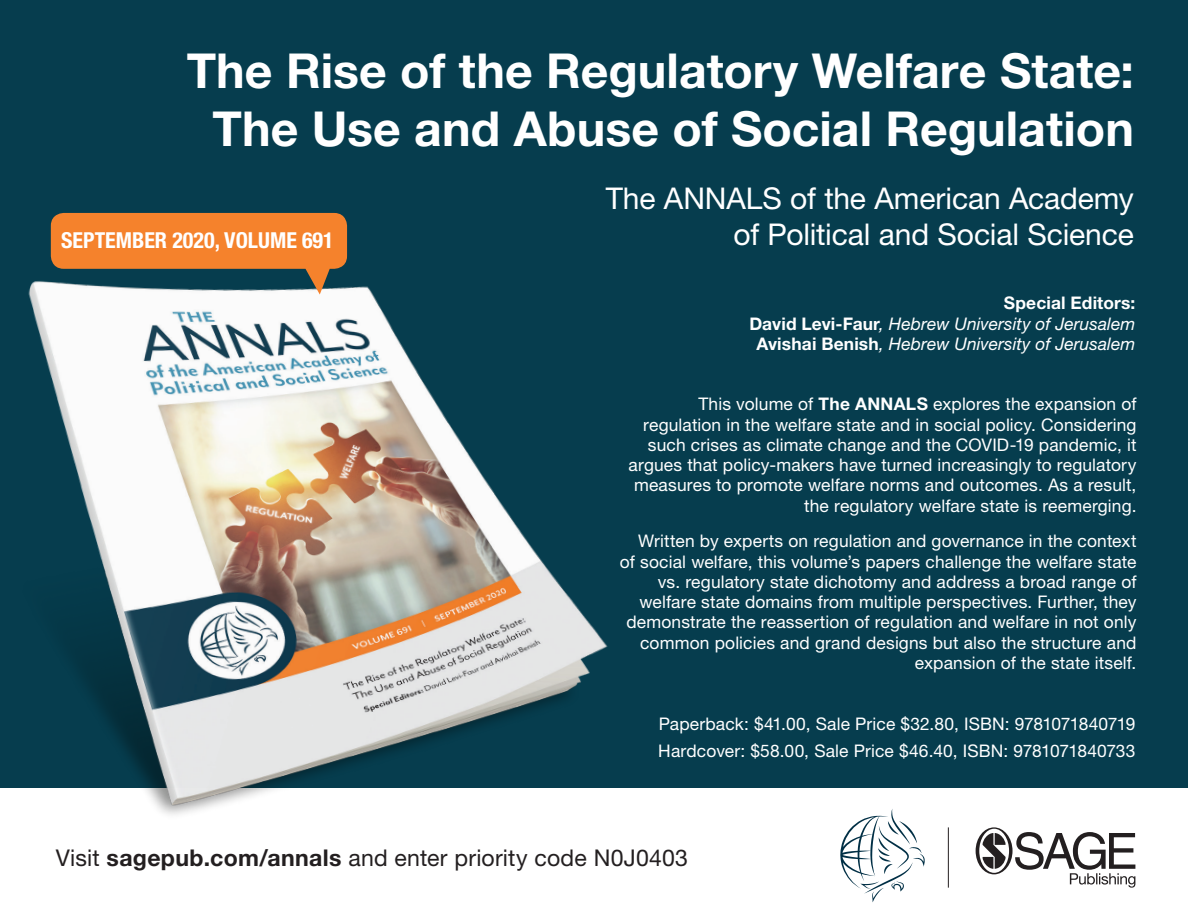
<style>
.page{position:relative;width:1188px;height:918px;background:#fff}
.page>*{position:absolute;margin:0;border:0;box-sizing:border-box;transform-origin:0 0}
.t1{font:700 48.3px/57.9px "Helvetica Neue LT Std";color:#fff;text-align:center}
.t2{font:30px/36px "Helvetica Neue LT Std";letter-spacing:-.005em;color:#fff;text-align:right}
.t3{font:23.1px "Helvetica Neue LT Std";letter-spacing:.01em;color:#231f20}
.t4{font:700 condensed 22.05px "Helvetica Neue LT Std";color:#fff}
.t5{font:17.4px/20.2px "Helvetica Neue LT Std";letter-spacing:.01em;color:#fff;text-align:right}
.t6{font:italic 17.4px/20.2px "Helvetica Neue LT Std";letter-spacing:.005em;color:#fff;text-align:right}
.s1{font-weight:700;font-style:normal}
.s2{font-weight:700}
</style>
<div class="page">
<div style="left:0;top:0;width:1188px;height:788px;background:#063d4e"></div>
<hr style="left:948px;top:827px;width:1px;height:61px;background:#231f20">
<svg style="left:976px;top:827px;width:159px;height:61px"></svg>
<img style="left:28px;top:236px;width:580px;height:579px">
<svg style="left:840px;top:809px;width:85px;height:93px"></svg>
<svg style="left:51px;top:213px;width:296px;height:82px"></svg>
<p class="t1" style="left:187px;top:41px;width:949px">The Rise of the Regulatory Welfare State:<br>The Use and Abuse of Social Regulation</p>
<p class="t4" style="left:61px;top:227px;width:274px">SEPTEMBER 2020, VOLUME 691</p>
<p class="t2" style="left:606px;top:180px;width:530px">The ANNALS of the American Academy of Political and Social Science</p>
<p class="t6" style="left:749px;top:293px;width:388px"><span class="s1">Special Editors:<br>David Levi-Faur</span>, Hebrew University of Jerusalem<br><span class="s1">Avishai Benish</span>, Hebrew University of Jerusalem</p>
<p class="t5" style="left:629px;top:394px;width:509px">This volume of <span class="s2">The ANNALS</span> explores the expansion of regulation in the welfare state and in social policy. Considering such crises as climate change and the COVID-19 pandemic, it argues that policy-makers have turned increasingly to regulatory measures to promote welfare norms and outcomes. As a result, the regulatory welfare state is reemerging.</p>
<p class="t5" style="left:620px;top:531px;width:518px">Written by experts on regulation and governance in the context of social welfare, this volume’s papers challenge the welfare state vs. regulatory state dichotomy and address a broad range of welfare state domains from multiple perspectives. Further, they demonstrate the reassertion of regulation and welfare in not only common policies and grand designs but also the structure and expansion of the state itself.</p>
<p class="t5" style="left:659px;top:714px;width:478px">Paperback: $41.00, Sale Price $32.80, ISBN: 9781071840719</p>
<p class="t5" style="left:658px;top:741px;width:479px">Hardcover: $58.00, Sale Price $46.40, ISBN: 9781071840733</p>
<p class="t3" style="left:56px;top:844px;width:634px">Visit <span class="s2">sagepub.com/annals</span> and enter priority code N0J0403</p>
</div>
